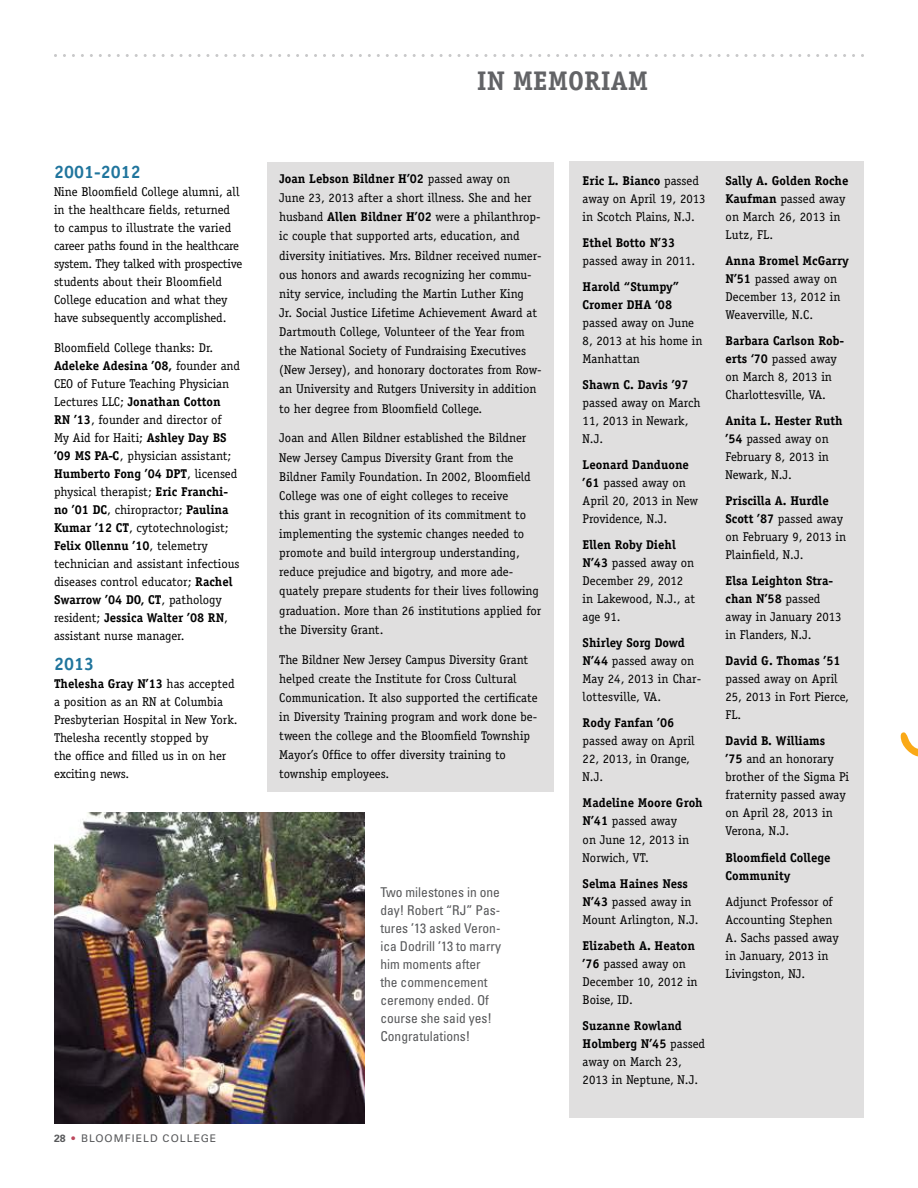
<style>
.page{position:relative;width:918px;height:1188px;background:#fff}
.page>*{position:absolute;margin:0;border:0;box-sizing:border-box;transform-origin:0 0}
.t1{font:700 27px "Officina Serif";color:#626366}
.t2{font:700 18px "Officina Serif";color:#20759d}
.t3{font:condensed 13.5px/18px "Univers LT Std";color:#57585a}
.t4{font:12.75px/18px "Officina Serif";color:#000}
.t5{font:700 12.75px/18px "Officina Serif";color:#000}
.t6{font:10.5px "Univers LT Std";letter-spacing:.1em;color:#57585a}
.s1{font-weight:700}
.s2{font-weight:700;color:#bd485e}
</style>
<div class="page">
<div style="left:569px;top:161px;width:295px;height:957px;background:#e0dfdf"></div>
<img style="left:54px;top:812px;width:310px;height:312px">
<div style="left:267px;top:162px;width:287px;height:630px;background:#e0dfdf"></div>
<svg style="left:901px;top:732px;width:17px;height:25px"></svg>
<svg style="left:54px;top:54px;width:810px;height:3px"></svg>
<h2 class="t2" style="left:54px;top:161px;width:88px">2001-2012</h2>
<p class="t4" style="left:54px;top:183px;width:190px">Nine Bloomfield College alumni, all in the healthcare fields, returned to campus to illustrate the varied career paths found in the healthcare system. They talked with prospective students about their Bloomfield College education and what they have subsequently accomplished.</p>
<p class="t4" style="left:54px;top:339px;width:188px">Bloomfield College thanks: Dr.<br><span class="s1">Adeleke Adesina ’08,</span> founder and<br>CEO of Future Teaching Physician<br>Lectures LLC; <span class="s1">Jonathan Cotton<br>Rn ’13</span>, founder and director of<br>My Aid for Haiti; <span class="s1">Ashley Day Bs ’09 Ms PA-C</span>, physician assistant; <span class="s1">humberto Fong ’04 DPt</span>, licensed physical therapist; <span class="s1">eric Franchi&shy;no ’01 DC</span>, chiropractor; <span class="s1">Paulina kumar ’12 Ct</span>, cytotechnologist;<br><span class="s1">Felix Ollennu ’10</span>, telemetry technician and assistant infectious diseases control educator; <span class="s1">Rachel<br>Swarrow ’04 DO, CT</span>, pathology resident; <span class="s1">Jessica Walter ’08 Rn</span>, assistant nurse manager.</p>
<h2 class="t2" style="left:54px;top:653px;width:42px">2013</h2>
<p class="t4" style="left:54px;top:675px;width:185px"><span class="s1">thelesha Gray n’13</span> has accepted a position as an RN at Columbia<br>Presbyterian Hospital in New York.<br>Thelesha recently stopped by<br>the office and filled us in on her exciting news.</p>
<p class="t6" style="left:54px;top:1132px;width:164px"><span class="s1">28</span> <span class="s2">•</span> BLOOMFIELD COLLEGE</p>
<h1 class="t1" style="left:477px;top:64px;width:173px">IN MEMORIAM</h1>
<p class="t4" style="left:279px;top:169px;width:264px;line-height:19.2px"><span class="s1">Joan Lebson Bildner h’02</span> passed away on<br>June 23, 2013 after a short illness. She and her husband <span class="s1">Allen Bildner h’02</span> were a philanthrop&shy;ic couple that supported arts, education, and diversity initiatives. Mrs. Bildner received numer&shy;ous honors and awards recognizing her commu&shy;nity service, including the Martin Luther King<br>Jr. Social Justice Lifetime Achievement Award at Dartmouth College, Volunteer of the Year from the National Society of Fundraising Executives (New Jersey), and honorary doctorates from Row&shy;an University and Rutgers University in addition to her degree from Bloomfield College.</p>
<p class="t4" style="left:279px;top:429px;width:263px;line-height:19.2px">Joan and Allen Bildner established the Bildner New Jersey Campus Diversity Grant from the Bildner Family Foundation. In 2002, Bloomfield College was one of eight colleges to receive<br>this grant in recognition of its commitment to implementing the systemic changes needed to promote and build intergroup understanding, reduce prejudice and bigotry, and more ade&shy;quately prepare students for their lives following graduation. More than 26 institutions applied for the Diversity Grant.</p>
<p class="t4" style="left:279px;top:650px;width:260px;line-height:19.2px">The Bildner New Jersey Campus Diversity Grant helped create the Institute for Cross Cultural Communication. It also supported the certificate in Diversity Training program and work done be&shy;tween the college and the Bloomfield Township Mayor’s Office to offer diversity training to township employees.</p>
<p class="t3" style="left:380px;top:883px;width:122px">Two milestones in one day! Robert “RJ” Pas&shy;tures ’13 asked Veron&shy;ica Dodrill ’13 to marry him moments after the commencement ceremony ended. Of course she said yes!<br>Congratulations!</p>
<p class="t4" style="left:583px;top:171px;width:125px"><span class="s1">eric L. Bianco</span> passed away on April 19, 2013 in Scotch Plains, N.J.</p>
<p class="t5" style="left:583px;top:233px;width:94px">ethel Botto n’33</p>
<p class="t4" style="left:583px;top:251px;width:114px">passed away in 2011.</p>
<p class="t5" style="left:583px;top:277px;width:98px">harold “stumpy”<br>Cromer DhA ‘08</p>
<p class="t4" style="left:583px;top:314px;width:121px">passed away on June<br>8, 2013 at his home in<br>Manhattan</p>
<p class="t5" style="left:583px;top:375px;width:108px">shawn C. Davis ’97</p>
<p class="t4" style="left:583px;top:394px;width:119px">passed away on March<br>11, 2013 in Newark,<br>N.J.</p>
<p class="t4" style="left:583px;top:456px;width:117px"><span class="s1">Leonard Danduone ’61</span> passed away on<br>April 20, 2013 in New<br>Providence, N.J.</p>
<p class="t4" style="left:583px;top:536px;width:114px"><span class="s1">ellen Roby Diehl n’43</span> passed away on<br>December 29, 2012 in Lakewood, N.J., at age 91.</p>
<p class="t4" style="left:583px;top:634px;width:120px"><span class="s1">shirley sorg Dowd n’44</span> passed away on<br>May 24, 2013 in Char&shy;lottesville, VA.</p>
<p class="t5" style="left:583px;top:714px;width:93px">Rody Fanfan ’06</p>
<p class="t4" style="left:583px;top:732px;width:114px">passed away on April<br>22, 2013, in Orange,<br>N.J.</p>
<p class="t4" style="left:583px;top:794px;width:122px"><span class="s1">Madeline Moore Groh n’41</span> passed away<br>on June 12, 2013 in<br>Norwich, VT.</p>
<p class="t4" style="left:583px;top:874px;width:117px"><span class="s1">selma haines ness n’43</span> passed away in<br>Mount Arlington, N.J.</p>
<p class="t4" style="left:583px;top:936px;width:116px"><span class="s1">elizabeth A. heaton ’76</span> passed away on<br>December 10, 2012 in<br>Boise, ID.</p>
<p class="t4" style="left:583px;top:1017px;width:124px"><span class="s1">suzanne Rowland holmberg n’45</span> passed away on March 23,<br>2013 in Neptune, N.J.</p>
<p class="t4" style="left:726px;top:171px;width:125px"><span class="s1">sally A. Golden Roche kaufman</span> passed away on March 26, 2013 in<br>Lutz, FL.</p>
<p class="t4" style="left:726px;top:252px;width:125px"><span class="s1">Anna Bromel McGarry n’51</span> passed away on<br>December 13, 2012 in<br>Weaverville, N.C.</p>
<p class="t4" style="left:726px;top:332px;width:120px"><span class="s1">Barbara Carlson Rob&shy;erts ‘70</span> passed away on March 8, 2013 in<br>Charlottesville, VA.</p>
<p class="t4" style="left:726px;top:412px;width:119px"><span class="s1">Anita L. hester Ruth ’54</span> passed away on<br>February 8, 2013 in<br>Newark, N.J.</p>
<p class="t4" style="left:726px;top:492px;width:122px"><span class="s1">Priscilla A. hurdle scott ’87</span> passed away on February 9, 2013 in<br>Plainfield, N.J.</p>
<p class="t4" style="left:726px;top:572px;width:117px"><span class="s1">elsa Leighton stra&shy;chan n’58</span> passed away in January 2013 in Flanders, N.J.</p>
<p class="t5" style="left:726px;top:652px;width:116px">David G. thomas ’51</p>
<p class="t4" style="left:726px;top:670px;width:125px">passed away on April<br>25, 2013 in Fort Pierce,<br>FL.</p>
<p class="t4" style="left:726px;top:732px;width:125px"><span class="s1">David B. Williams<br>’75</span> and an honorary brother of the Sigma Pi fraternity passed away on April 28, 2013 in<br>Verona, N.J.</p>
<p class="t5" style="left:726px;top:848px;width:106px">Bloomfield College<br>Community</p>
<p class="t4" style="left:726px;top:892px;width:115px">Adjunct Professor of<br>Accounting Stephen<br>A. Sachs passed away in January, 2013 in<br>Livingston, NJ.</p>
</div>
